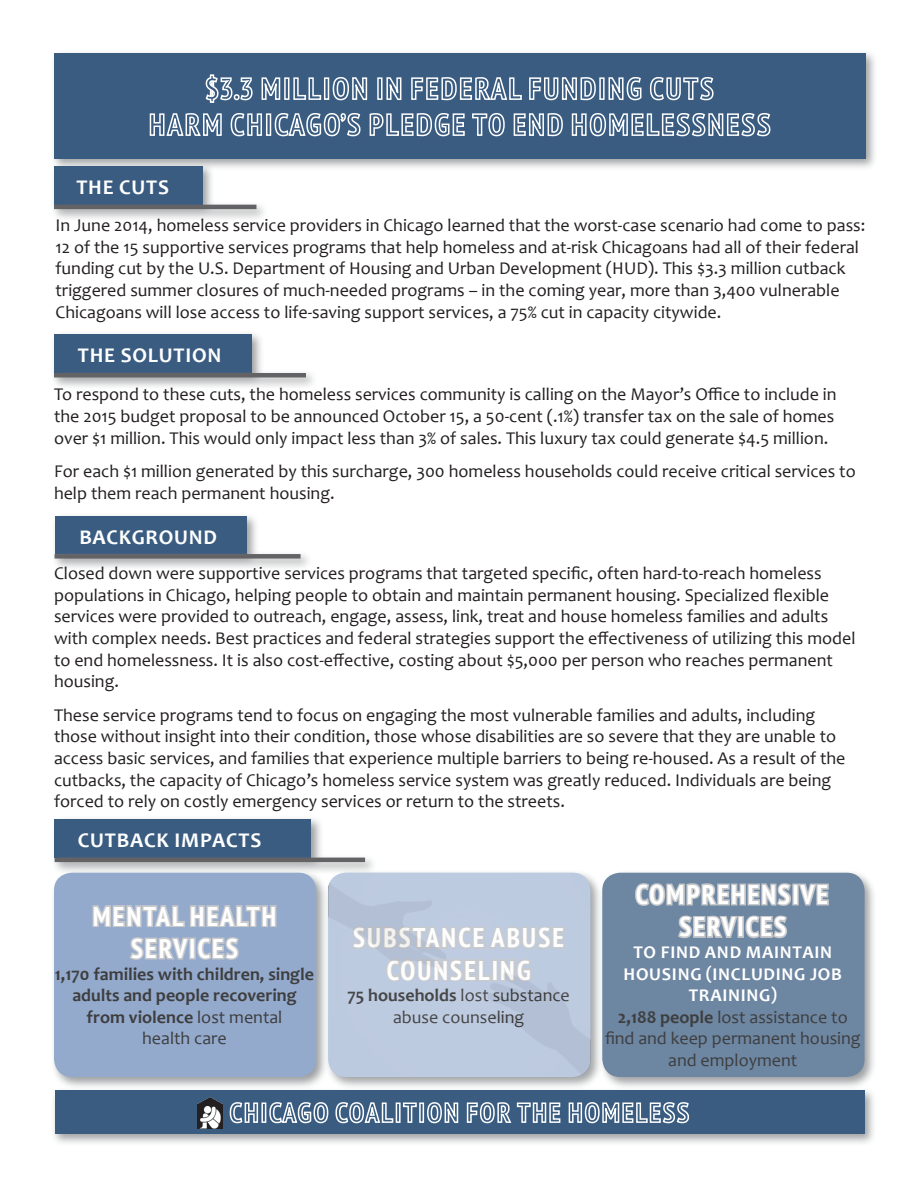
<style>
.page{position:relative;width:918px;height:1188px;background:#fff}
.page>*{position:absolute;margin:0;border:0;box-sizing:border-box;transform-origin:0 0}
.t1{font:700 condensed 27px/32.4px "PT Sans";letter-spacing:.08em;color:#fff;text-align:center}
.t2{font:700 21px "Candara";letter-spacing:.04em;color:#fff}
.t3{font:18px/21.6px "Candara";color:#231f20}
.t4{font:18px/21.6px "Candara";color:#3e3e3f;text-align:center}
.t5{font:700 18px/21.6px "Candara";color:#3e3e3f;text-align:center}
.t6{font:700 18px/21.6px "Candara";letter-spacing:.04em;color:#fff;text-align:center}
.s1{font-weight:400}
.s2{font-weight:700}
</style>
<div class="page">
<div style="left:50px;top:50px;width:828px;height:122px;background:#7e8083;opacity:.75"></div>
<div style="left:54px;top:53px;width:812px;height:106px;background:#3a5c81"></div>
<svg style="left:205px;top:74px;width:48px;height:29px"></svg>
<svg style="left:261px;top:77px;width:20px;height:23px"></svg>
<div style="left:284px;top:77px;width:5px;height:23px;border:2px solid #fff"></div>
<svg style="left:293px;top:77px;width:29px;height:23px"></svg>
<div style="left:324px;top:77px;width:5px;height:23px;border:2px solid #fff"></div>
<svg style="left:332px;top:77px;width:36px;height:24px"></svg>
<div style="left:377px;top:77px;width:6px;height:23px;border:2px solid #fff"></div>
<svg style="left:386px;top:77px;width:16px;height:23px"></svg>
<svg style="left:411px;top:77px;width:185px;height:24px"></svg>
<div style="left:599px;top:77px;width:6px;height:23px;border:2px solid #fff"></div>
<svg style="left:608px;top:77px;width:34px;height:24px"></svg>
<svg style="left:649px;top:77px;width:65px;height:24px"></svg>
<svg style="left:149px;top:113px;width:73px;height:23px"></svg>
<svg style="left:230px;top:113px;width:32px;height:24px"></svg>
<div style="left:266px;top:113px;width:5px;height:23px;border:2px solid #fff"></div>
<svg style="left:274px;top:113px;width:87px;height:24px"></svg>
<svg style="left:369px;top:113px;width:136px;height:24px"></svg>
<svg style="left:513px;top:113px;width:50px;height:24px"></svg>
<svg style="left:571px;top:113px;width:200px;height:24px"></svg>
<div style="left:50px;top:162px;width:165px;height:56px;background:#7e8083;opacity:.75"></div>
<div style="left:54px;top:166px;width:148px;height:39px;background:#3a5c81"></div>
<div style="left:51px;top:201px;width:218px;height:21px;background:#7e8083;opacity:.75"></div>
<hr style="left:54px;top:205px;width:202px;height:4px;background:#636366">
<div style="left:50px;top:330px;width:215px;height:56px;background:#7e8083;opacity:.75"></div>
<div style="left:54px;top:334px;width:198px;height:39px;background:#3a5c81"></div>
<div style="left:51px;top:369px;width:267px;height:21px;background:#7e8083;opacity:.75"></div>
<hr style="left:54px;top:373px;width:252px;height:4px;background:#636366">
<div style="left:51px;top:513px;width:208px;height:54px;background:#7e8083;opacity:.75"></div>
<div style="left:55px;top:516px;width:192px;height:38px;background:#3a5c81"></div>
<div style="left:51px;top:550px;width:262px;height:21px;background:#7e8083;opacity:.75"></div>
<div style="left:55px;top:554px;width:246px;height:5px;background:#636366"></div>
<div style="left:51px;top:815px;width:273px;height:56px;background:#7e8083;opacity:.75"></div>
<div style="left:55px;top:819px;width:256px;height:39px;background:#3a5c81"></div>
<div style="left:51px;top:854px;width:327px;height:21px;background:#7e8083;opacity:.75"></div>
<hr style="left:55px;top:858px;width:310px;height:4px;background:#636366">
<div style="left:51px;top:1087px;width:826px;height:60px;background:#7e8083;opacity:.75"></div>
<div style="left:55px;top:1091px;width:810px;height:43px;background:#3a5c81"></div>
<img style="left:197px;top:1098px;width:25px;height:30px">
<svg style="left:229px;top:1102px;width:30px;height:22px"></svg>
<div style="left:261px;top:1102px;width:5px;height:21px;border:2px solid #fff"></div>
<svg style="left:269px;top:1102px;width:60px;height:22px"></svg>
<svg style="left:335px;top:1102px;width:59px;height:22px"></svg>
<div style="left:396px;top:1102px;width:5px;height:21px;border:2px solid #fff"></div>
<svg style="left:403px;top:1102px;width:14px;height:21px"></svg>
<div style="left:419px;top:1102px;width:5px;height:21px;border:2px solid #fff"></div>
<svg style="left:427px;top:1102px;width:32px;height:22px"></svg>
<svg style="left:466px;top:1102px;width:95px;height:22px"></svg>
<svg style="left:568px;top:1102px;width:121px;height:22px"></svg>
<div style="left:50px;top:869px;width:279px;height:221px;background:#7e8083;opacity:.75"></div>
<div style="left:54px;top:873px;width:262px;height:204px;background:#93aacd;border-radius:18px"></div>
<svg style="left:92px;top:905px;width:185px;height:55px"></svg>
<div style="left:324px;top:869px;width:279px;height:221px;background:#7e8083;opacity:.75"></div>
<div style="left:328px;top:873px;width:262px;height:204px;background:#bbc9df;border-radius:18px"></div>
<svg style="left:350px;top:924px;width:215px;height:60px"></svg>
<div style="left:599px;top:869px;width:278px;height:221px;background:#7e8083;opacity:.75"></div>
<div style="left:602px;top:873px;width:263px;height:204px;background:#6d86a2;border-radius:18px"></div>
<svg style="left:635px;top:883px;width:194px;height:23px"></svg>
<svg style="left:678px;top:915px;width:109px;height:24px"></svg>
<p class="t2" style="left:76px;top:174px;width:94px">THE CUTS</p>
<p class="t3" style="left:56px;top:214px;width:811px">In June 2014, homeless service providers in Chicago learned that the worst-case scenario had come to pass:<br>12 of the 15 supportive services programs that help homeless and at-risk Chicagoans had all of their federal funding cut by the U.S. Department of Housing and Urban Development (HUD). This $3.3 million cutback triggered summer closures of much-needed programs – in the coming year, more than 3,400 vulnerable Chicagoans will lose access to life-saving support services, a 75% cut in capacity citywide.</p>
<p class="t2" style="left:78px;top:342px;width:145px">THE SOLUTION</p>
<p class="t3" style="left:54px;top:384px;width:784px">To respond to these cuts, the homeless services community is calling on the Mayor’s Office to include in the 2015 budget proposal to be announced October 15, a 50-cent (.1%) transfer tax on the sale of homes over $1 million. This would only impact less than 3% of sales. This luxury tax could generate $4.5 million.</p>
<p class="t3" style="left:54px;top:460px;width:803px">For each $1 million generated by this surcharge, 300 homeless households could receive critical services to help them reach permanent housing.</p>
<p class="t2" style="left:79px;top:524px;width:139px">BACKGROUND</p>
<p class="t3" style="left:54px;top:562px;width:803px">Closed down were supportive services programs that targeted specific, often hard-to-reach homeless populations in Chicago, helping people to obtain and maintain permanent housing. Specialized flexible services were provided to outreach, engage, assess, link, treat and house homeless families and adults with complex needs. Best practices and federal strategies support the effectiveness of utilizing this model to end homelessness. It is also cost-effective, costing about $5,000 per person who reaches permanent housing.</p>
<p class="t3" style="left:54px;top:704px;width:793px">These service programs tend to focus on engaging the most vulnerable families and adults, including those without insight into their condition, those whose disabilities are so severe that they are unable to access basic services, and families that experience multiple barriers to being re-housed. As a result of the cutbacks, the capacity of Chicago’s homeless service system was greatly reduced. Individuals are being forced to rely on costly emergency services or return to the streets.</p>
<p class="t2" style="left:78px;top:827px;width:185px">CUTBACK IMPACTS</p>
<p class="t1" style="left:93px;top:899px;width:185px">MENTAL HEALTH</p>
<p class="t1" style="left:131px;top:932px;width:108px">SERVICES</p>
<p class="t5" style="left:55px;top:963px;width:261px">1,170 families with children, single adults and people recovering from violence <span class="s1">lost mental</span></p>
<p class="t4" style="left:142px;top:1028px;width:86px">health care</p>
<h1 class="t1" style="left:353px;top:921px;width:212px">SUBSTANCE ABUSE<br>COUNSELING</h1>
<p class="t4" style="left:347px;top:984px;width:224px"><span class="s2">75 households</span> lost substance abuse counseling</p>
<p class="t1" style="left:636px;top:878px;width:194px">COMPREHENSIVE<br>SERVICES</p>
<p class="t6" style="left:624px;top:941px;width:220px">TO FIND AND MAINTAIN<br>HOUSING (INCLUDING JOB<br>TRAINING)</p>
<p class="t4" style="left:605px;top:1006px;width:257px"><span class="s2">2,188 people</span> lost assistance to find and keep permanent housing and employment</p>
</div>
